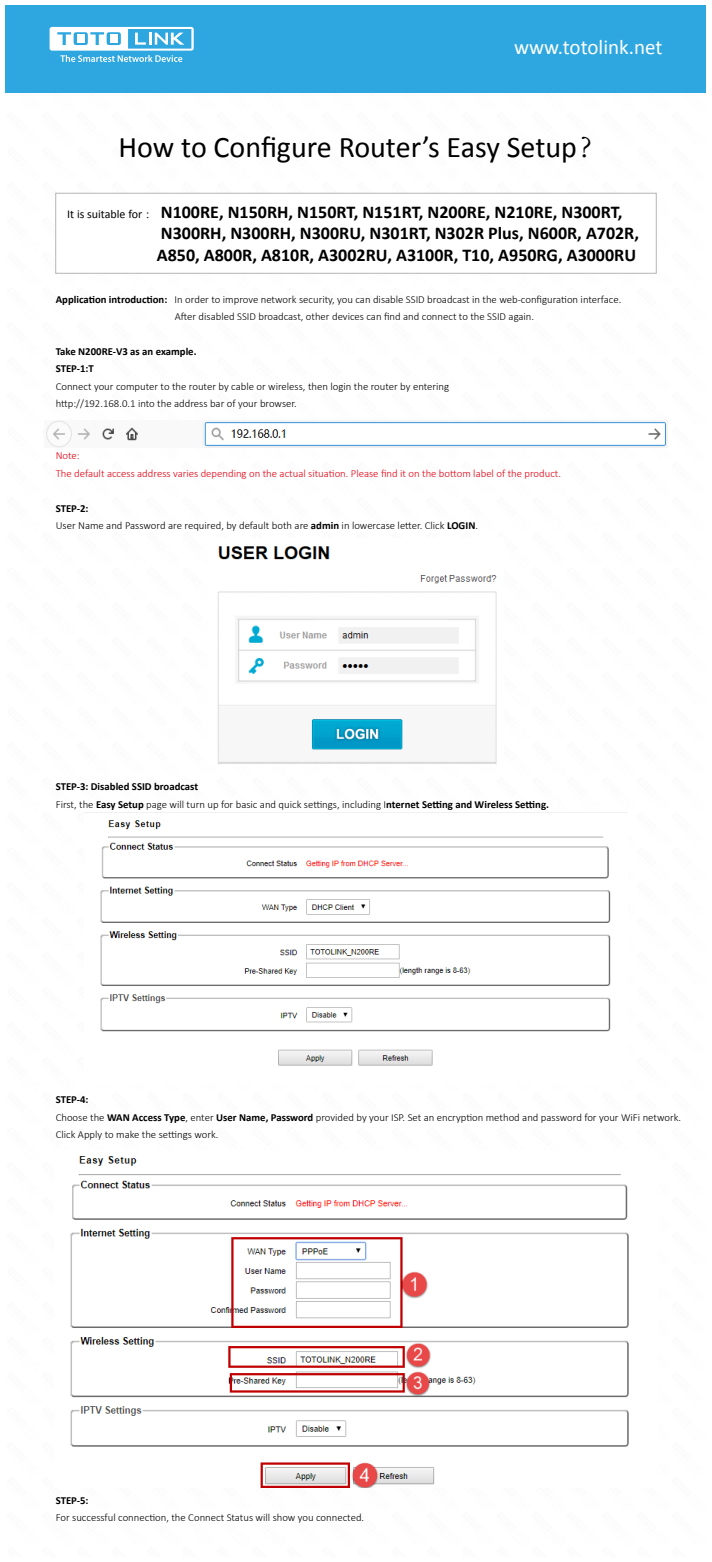
<style>
.page{position:relative;width:712px;height:1562px;background:#fff}
.page>*{position:absolute;margin:0;border:0;box-sizing:border-box;transform-origin:0 0}
.t1{font:30px "Calibri";color:#000}
.t2{font:21px "Calibri";color:#fff}
.t3{font:700 18px/21.6px "Calibri";color:#000}
.t4{font:300 10.7px/17.4px "Calibri";color:#000}
.t5{font:700 10.7px/17.4px "Calibri";color:#000}
.t6{font:300 10.7px/17.4px "Calibri";color:#e60012}
.s1{font-family:"Adobe Song Std";font-weight:300}
.s2{font-weight:400;font-size:12px}
.s3{font-family:"Adobe Song Std";font-weight:300;font-size:12px}
.s4{font-weight:700}
.s5{font-weight:300}
</style>
<div class="page">
<div style="left:6px;top:6px;width:700px;height:87px;background:#2ea7e0"></div>
<svg style="left:50px;top:27px;width:144px;height:35px"></svg>
<div style="left:55px;top:193px;width:601px;height:81px;background:#fff;border:1px solid #b5b5b6"></div>
<img style="left:46px;top:420px;width:621px;height:27px">
<img style="left:218px;top:546px;width:279px;height:219px">
<img style="left:85px;top:812px;width:542px;height:254px">
<img style="left:70px;top:1156px;width:559px;height:331px">
<h2 class="t2" style="left:514px;top:34px;width:150px">www.totolink.net</h2>
<h1 class="t1" style="left:118px;top:128px;width:489px">How to Configure Router’s Easy Setup<span class="s1">？</span></h1>
<h3 class="t3" style="left:157px;top:201px;width:483px;text-indent:-89px"><span class="s2">It is suitable for</span> <span class="s3">：</span> N100RE, N150RH, N150RT, N151RT, N200RE, N210RE, N300RT,<br>N300RH, N300RH, N300RU, N301RT, N302R Plus, N600R, A702R,<br>A850, A800R, A810R, A3002RU, A3100R, T10, A950RG, A3000RU</h3>
<p class="t4" style="left:175px;top:290px;width:448px;text-indent:-119px"><span class="s4">Application introduction:</span> In order to improve network security, you can disable SSID broadcast in the web-configuration interface.<br>After disabled SSID broadcast, other devices can find and connect to the SSID again.</p>
<p class="t5" style="left:56px;top:343px;width:142px">Take N200RE-V3 as an example.<br>STEP-1:T</p>
<p class="t4" style="left:56px;top:377px;width:395px">Connect your computer to the router by cable or wireless, then login the router by entering http://192.168.0.1 into the address bar of your browser.</p>
<p class="t6" style="left:56px;top:447px;width:506px">Note:<br>The default access address varies depending on the actual situation. Please find it on the bottom label of the product.</p>
<p class="t4" style="left:56px;top:499px;width:423px"><span class="s4">STEP-2:<br></span>User Name and Password are required, by default both are <span class="s4">admin</span> in lowercase letter. Click <span class="s4">LOGIN</span>.</p>
<p class="t5" style="left:56px;top:778px;width:494px">STEP-3: Disabled SSID broadcast<br><span class="s5">First, the</span> Easy Setup <span class="s5">page will turn up for basic and quick settings, including I</span>nternet Setting and Wireless Setting.</p>
<p class="t4" style="left:56px;top:1091px;width:626px"><span class="s4">STEP-4:<br></span>Choose the <span class="s4">WAN Access Type</span>, enter <span class="s4">User Name, Password</span> provided by your ISP. Set an encryption method and password for your WiFi network.<br>Click Apply to make the settings work.</p>
<p class="t5" style="left:56px;top:1491px;width:34px">STEP-5:</p>
<p class="t4" style="left:56px;top:1508px;width:310px">For successful connection, the Connect Status will show you connected.</p>
</div>
